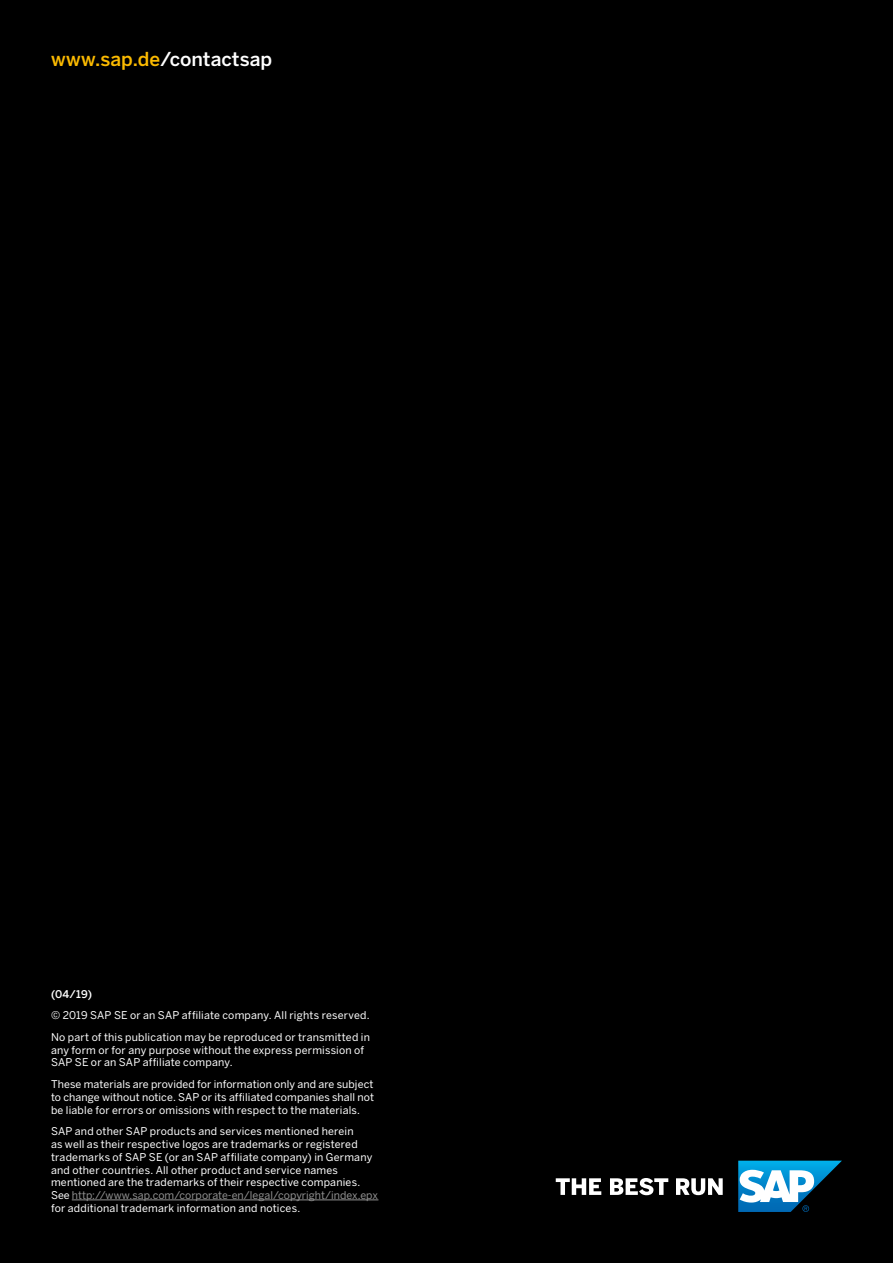
<style>
.page{position:relative;width:893px;height:1263px;background:#000}
.page>*{position:absolute;margin:0;border:0;box-sizing:border-box;transform-origin:0 0}
.t1{font:500 19.05px "Benton Sans";color:#fff}
.t2{font:10.65px/12.8px "Benton Sans";letter-spacing:.02em;color:#fff}
.t3{font:500 10.65px "Benton Sans";color:#fff}
.s1{color:#fbba00}
.s2{color:#929292}
</style>
<div class="page">
<hr style="left:72px;top:1199px;width:306px;height:1px;background:#929292">
<svg style="left:556px;top:1178px;width:167px;height:17px"></svg>
<svg style="left:738px;top:1161px;width:104px;height:51px"></svg>
<h1 class="t1" style="left:51px;top:48px;width:223px"><span class="s1">www.sap.de</span>/contactsap</h1>
<p class="t3" style="left:51px;top:987px;width:42px">(04/19)</p>
<p class="t2" style="left:51px;top:1004px;width:320px;line-height:21.8px">© 2019 SAP SE or an SAP affiliate company. All rights reserved.<br>No part of this publication may be reproduced or transmitted in</p>
<p class="t2" style="left:51px;top:1043px;width:315px">any form or for any purpose without the express permission of<br>SAP SE or an SAP affiliate company.</p>
<p class="t2" style="left:51px;top:1078px;width:324px;text-align:justify">These materials are provided for information only and are subject to change without notice. SAP or its affiliated companies shall not be liable for errors or omissions with respect to the materials.</p>
<p class="t2" style="left:51px;top:1125px;width:328px">SAP and other SAP products and services mentioned herein<br>as well as their respective logos are trademarks or registered trademarks of SAP SE (or an SAP affiliate company) in Germany and other countries. All other product and service names mentioned are the trademarks of their respective companies.<br>See <span class="s2">http://www.sap.com/corporate-en/legal/copyright/index.epx </span>for additional trademark information and notices.</p>
</div>
